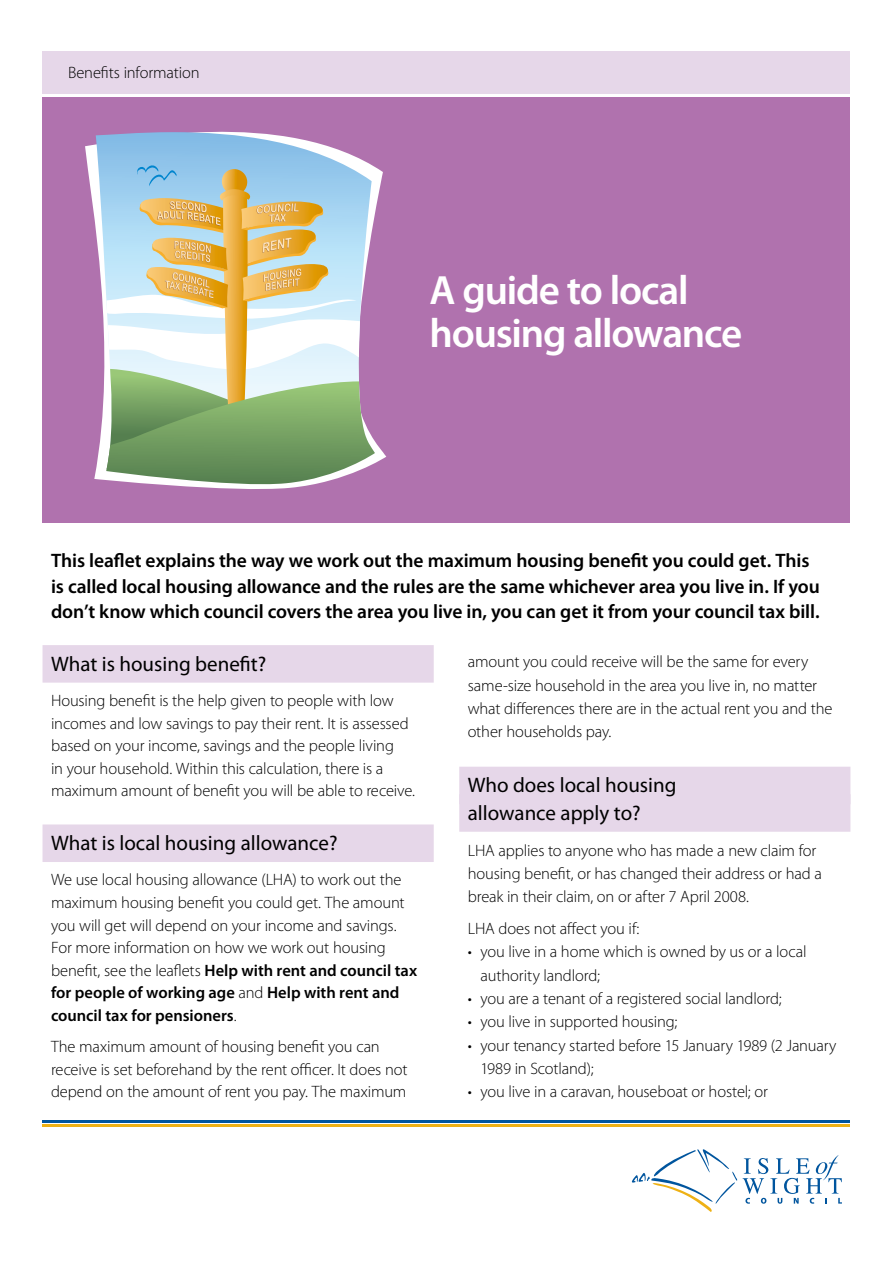
<style>
.page{position:relative;width:893px;height:1263px;background:#fff}
.page>*{position:absolute;margin:0;border:0;box-sizing:border-box;transform-origin:0 0}
.t1{font:600 41.1px/43px "Myriad Pro";letter-spacing:-.03em;color:#fff}
.t2{font:21px/27.6px "Myriad Pro";color:#000}
.t3{font:600 19.5px/25.5px "Myriad Pro";letter-spacing:-.005em;color:#000}
.t4{font:300 16.5px/22.6px "Myriad Pro";letter-spacing:-.01em;color:#000}
.s1{font-weight:600}
</style>
<div class="page">
<svg style="left:632px;top:1149px;width:210px;height:63px"></svg>
<hr style="left:43px;top:1124px;width:807px;height:3px;background:#eeb115">
<hr style="left:43px;top:1120px;width:807px;height:2px;background:#00559e">
<div style="left:43px;top:98px;width:807px;height:425px;background:#b072ae"></div>
<div style="left:43px;top:51px;width:807px;height:43px;background:#e6d7e9"></div>
<svg style="left:85px;top:144px;width:301px;height:345px"></svg>
<svg style="left:96px;top:132px;width:279px;height:33px"></svg>
<svg style="left:96px;top:165px;width:279px;height:323px;background:#bac4ac"></svg>
<div style="left:43px;top:645px;width:391px;height:38px;background:#e6d7e9"></div>
<div style="left:43px;top:824px;width:391px;height:38px;background:#e6d7e9"></div>
<div style="left:459px;top:767px;width:391px;height:37px;background:#e6d7e9"></div>
<div style="left:459px;top:794px;width:391px;height:38px;background:#e6d7e9"></div>
<p class="t4" style="left:68px;top:61px;width:133px">Benefits information</p>
<h1 class="t1" style="left:429px;top:268px;width:314px">A guide to local housing allowance</h1>
<p class="t3" style="left:51px;top:548px;width:770px">This leaflet explains the way we work out the maximum housing benefit you could get. This is called local housing allowance and the rules are the same whichever area you live in. If you don’t know which council covers the area you live in, you can get it from your council tax bill.</p>
<p class="t2" style="left:51px;top:649px;width:217px">What is housing benefit?</p>
<p class="t4" style="left:51px;top:689px;width:365px">Housing benefit is the help given to people with low incomes and low savings to pay their rent. It is assessed based on your income, savings and the people living<br>in your household. Within this calculation, there is a maximum amount of benefit you will be able to receive.</p>
<p class="t2" style="left:51px;top:829px;width:288px">What is local housing allowance?</p>
<p class="t4" style="left:51px;top:868px;width:368px">We use local housing allowance (LHA) to work out the maximum housing benefit you could get. The amount you will get will depend on your income and savings.<br>For more information on how we work out housing benefit, see the leaflets <span class="s1">Help with rent and council tax for people of working age</span> and <span class="s1">Help with rent and council tax for pensioners</span>.</p>
<p class="t4" style="left:51px;top:1035px;width:358px">The maximum amount of housing benefit you can receive is set beforehand by the rent officer. It does not depend on the amount of rent you pay. The maximum</p>
<p class="t4" style="left:468px;top:650px;width:366px;line-height:23.2px">amount you could receive will be the same for every same-size household in the area you live in, no matter what differences there are in the actual rent you and the other households pay.</p>
<p class="t2" style="left:468px;top:771px;width:210px">Who does local housing allowance apply to?</p>
<p class="t4" style="left:468px;top:838px;width:356px;line-height:23.2px">LHA applies to anyone who has made a new claim for housing benefit, or has changed their address or had a break in their claim, on or after 7 April 2008.</p>
<p class="t4" style="left:468px;top:917px;width:173px">LHA does not affect you if:</p>
<p class="t4" style="left:480px;top:940px;width:328px;line-height:23.2px;text-indent:-13px">• you live in a home which is owned by us or a local authority landlord;</p>
<p class="t4" style="left:468px;top:987px;width:315px">• you are a tenant of a registered social landlord;</p>
<p class="t4" style="left:468px;top:1010px;width:211px">• you live in supported housing;</p>
<p class="t4" style="left:480px;top:1033px;width:357px;line-height:23.2px;text-indent:-13px">• your tenancy started before 15 January 1989 (2 January<br>1989 in Scotland);</p>
<p class="t4" style="left:468px;top:1080px;width:302px">• you live in a caravan, houseboat or hostel; or</p>
</div>
